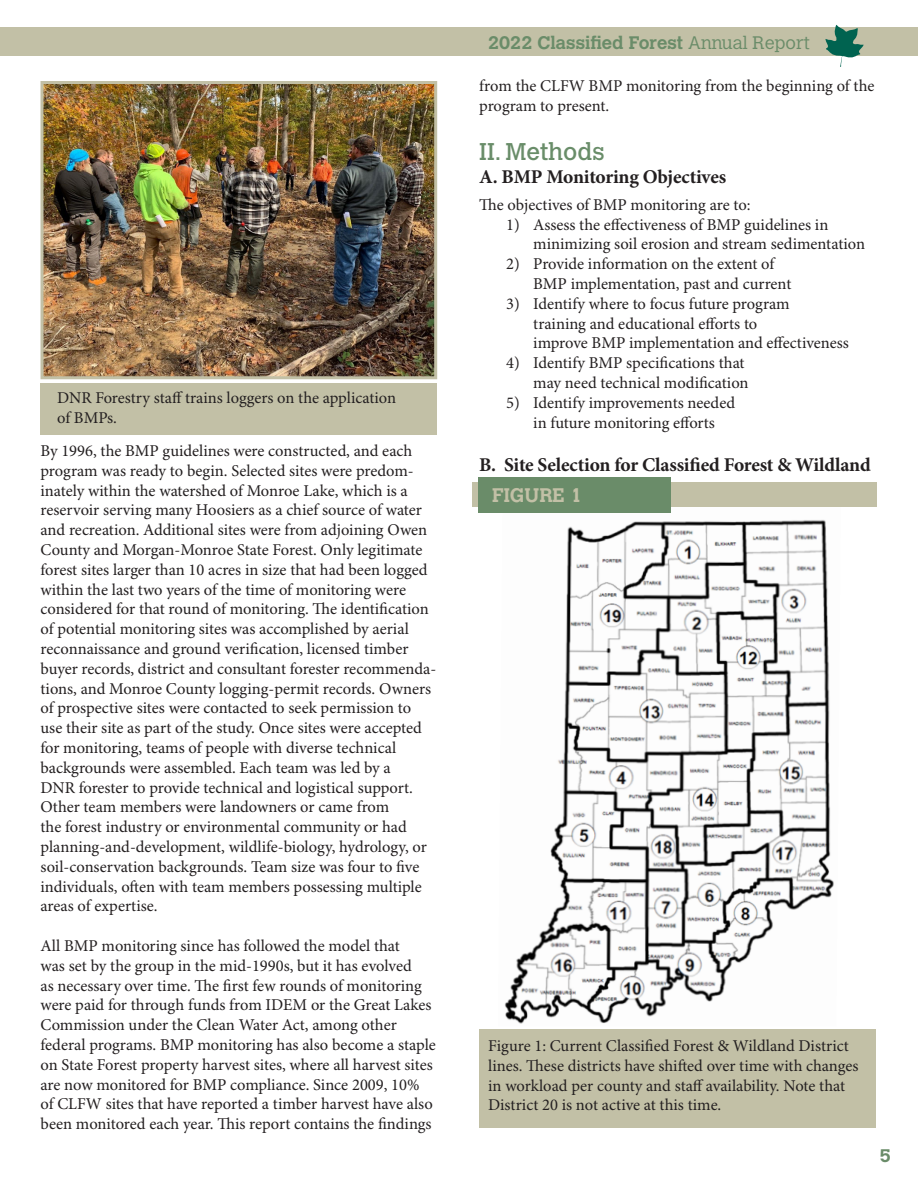
<style>
.page{position:relative;width:918px;height:1188px;background:#fff}
.page>*{position:absolute;margin:0;border:0;box-sizing:border-box;transform-origin:0 0}
.t1{font:24px "Calvert MT Std";color:#698d69}
.t2{font:700 19.5px "Minion Pro";letter-spacing:-.01em;color:#231f20}
.t3{font:700 19.5px "Calvert MT Std";color:#c2c0a6}
.t4{font:700 18px "Calvert MT Std";color:#6a8c69}
.Body{font:16.5px/19.8px "Minion Pro";color:#231f20}
.body_indent{font:16.5px/19.8px "Minion Pro";color:#231f20}
.s1{font-weight:300}
</style>
<div class="page">
<div style="left:0;top:28px;width:918px;height:28px;background:#c2c0a6"></div>
<svg style="left:825px;top:24px;width:39px;height:43px"></svg>
<img style="left:44px;top:85px;width:389px;height:290px">
<div style="left:40px;top:81px;width:397px;height:298px;border:3px solid #c2c0a6"></div>
<div style="left:40px;top:383px;width:397px;height:52px;background:#c2c0a6"></div>
<img style="left:498px;top:512px;width:336px;height:512px">
<div style="left:479px;top:1030px;width:397px;height:98px;background:#c2c0a6"></div>
<div style="left:472px;top:482px;width:406px;height:25px;background:#c2c0a6"></div>
<div style="left:479px;top:477px;width:192px;height:35px;background:#6a8c69"></div>
<p class="Body" style="left:57px;top:388px;width:341px">DNR Forestry staff trains loggers on the application of BMPs.</p>
<p class="Body" style="left:40px;top:442px;width:397px">By 1996, the BMP guidelines were constructed, and each program was ready to begin. Selected sites were predom&shy;inately within the watershed of Monroe Lake, which is a reservoir serving many Hoosiers as a chief source of water and recreation. Additional sites were from adjoining Owen County and Morgan-Monroe State Forest. Only legitimate forest sites larger than 10 acres in size that had been logged within the last two years of the time of monitoring were considered for that round of monitoring. The identification of potential monitoring sites was accomplished by aerial reconnaissance and ground verification, licensed timber buyer records, district and consultant forester recommenda&shy;tions, and Monroe County logging-permit records. Owners of prospective sites were contacted to seek permission to use their site as part of the study. Once sites were accepted for monitoring, teams of people with diverse technical backgrounds were assembled. Each team was led by a<br>DNR forester to provide technical and logistical support.<br>Other team members were landowners or came from<br>the forest industry or environmental community or had planning-and-development, wildlife-biology, hydrology, or soil-conservation backgrounds. Team size was four to five individuals, often with team members possessing multiple areas of expertise.</p>
<p class="Body" style="left:40px;top:937px;width:397px">All BMP monitoring since has followed the model that<br>was set by the group in the mid-1990s, but it has evolved<br>as necessary over time. The first few rounds of monitoring were paid for through funds from IDEM or the Great Lakes Commission under the Clean Water Act, among other federal programs. BMP monitoring has also become a staple on State Forest property harvest sites, where all harvest sites are now monitored for BMP compliance. Since 2009, 10% of CLFW sites that have reported a timber harvest have also been monitored each year. This report contains the findings</p>
<p class="t4" style="left:488px;top:31px;width:323px">2022 Classified Forest <span class="s1">Annual Report</span></p>
<p class="Body" style="left:479px;top:77px;width:397px">from the CLFW BMP monitoring from the beginning of the program to present.</p>
<h1 class="t1" style="left:479px;top:138px;width:127px">II. Methods</h1>
<h2 class="t2" style="left:479px;top:165px;width:248px">A. BMP Monitoring Objectives</h2>
<p class="Body" style="left:479px;top:195px;width:273px">The objectives of BMP monitoring are to:</p>
<p class="body_indent" style="left:533px;top:215px;width:333px;text-indent:-27px">1) Assess the effectiveness of BMP guidelines in minimizing soil erosion and stream sedimentation</p>
<p class="body_indent" style="left:533px;top:255px;width:260px;text-indent:-27px">2) Provide information on the extent of<br>BMP implementation, past and current</p>
<p class="body_indent" style="left:533px;top:294px;width:317px;text-indent:-27px">3) Identify where to focus future program<br>training and educational efforts to<br>improve BMP implementation and effectiveness</p>
<p class="body_indent" style="left:506px;top:354px;width:244px;text-align:right">4) Identify BMP specifications that may need technical modification</p>
<p class="body_indent" style="left:506px;top:393px;width:230px;text-align:center">5) Identify improvements needed in future monitoring efforts</p>
<h2 class="t2" style="left:479px;top:453px;width:393px">B. Site Selection for Classified Forest &amp; Wildland</h2>
<p class="t3" style="left:492px;top:483px;width:92px">FIGURE 1</p>
<p class="Body" style="left:488px;top:1036px;width:372px">Figure 1: Current Classified Forest &amp; Wildland District lines. These districts have shifted over time with changes in workload per county and staff availability. Note that District 20 is not active at this time.</p>
<p class="t4" style="left:880px;top:1144px;width:13px">5</p>
</div>
